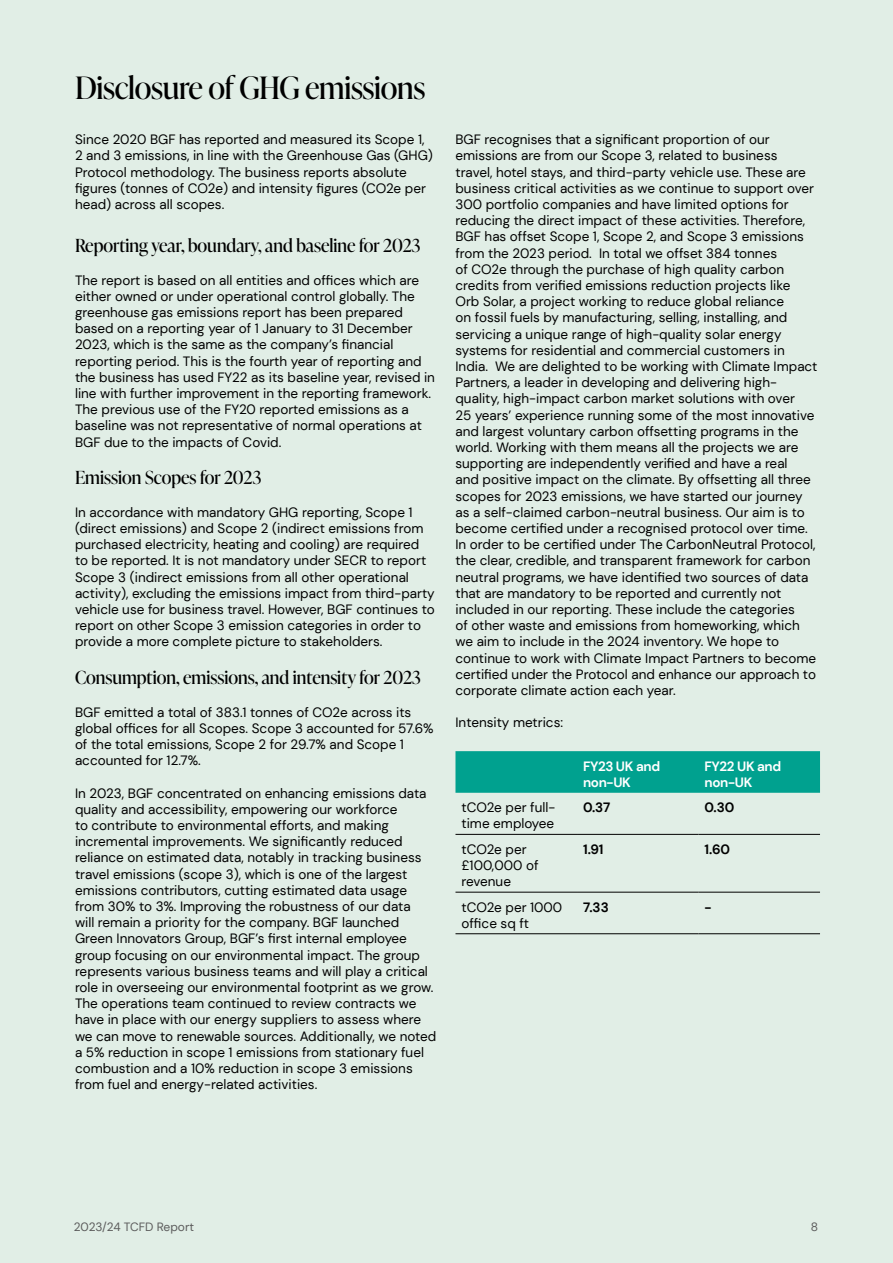
<style>
.page{position:relative;width:893px;height:1263px;background:#e1eee6}
.page>*{position:absolute;margin:0;border:0;box-sizing:border-box;transform-origin:0 0}
.t1{font:30.75px "Ivy Presto Display";letter-spacing:-.01em;color:#000}
.t2{font:18px "Ivy Presto Display";color:#000}
.t3{font:13.5px/16.2px "DM Sans";color:#000}
.t4{font:700 13.5px/16.2px "DM Sans";letter-spacing:-.025em;color:#fff}
.t5{font:700 13.5px "DM Sans";color:#000}
.t6{font:12px "DM Sans";color:#5c5c5c}
</style>
<div class="page">
<div style="left:455px;top:751px;width:365px;height:42px;background:#00a18f"></div>
<hr style="left:455px;top:834px;width:122px;height:1px;background:#000">
<hr style="left:577px;top:834px;width:121px;height:1px;background:#000">
<hr style="left:698px;top:834px;width:122px;height:1px;background:#000">
<hr style="left:455px;top:892px;width:122px;height:1px;background:#000">
<hr style="left:577px;top:892px;width:121px;height:1px;background:#000">
<hr style="left:698px;top:892px;width:122px;height:1px;background:#000">
<hr style="left:455px;top:933px;width:122px;height:1px;background:#000">
<hr style="left:577px;top:933px;width:121px;height:1px;background:#000">
<hr style="left:698px;top:933px;width:122px;height:1px;background:#000">
<h1 class="t1" style="left:75px;top:66px;width:352px">Disclosure of GHG emissions</h1>
<p class="t3" style="left:75px;top:131px;width:359px">Since 2020 BGF has reported and measured its Scope 1, 2 and 3 emissions, in line with the Greenhouse Gas (GHG)<br>Protocol methodology. The business reports absolute figures (tonnes of CO2e) and intensity figures (CO2e per head) across all scopes.</p>
<h2 class="t2" style="left:75px;top:233px;width:347px">Reporting year, boundary, and baseline for 2023</h2>
<p class="t3" style="left:75px;top:272px;width:362px">The report is based on all entities and offices which are either owned or under operational control globally. The greenhouse gas emissions report has been prepared based on a reporting year of 1 January to 31 December 2023, which is the same as the company’s financial reporting period. This is the fourth year of reporting and the business has used FY22 as its baseline year, revised in line with further improvement in the reporting framework.<br>The previous use of the FY20 reported emissions as a baseline was not representative of normal operations at BGF due to the impacts of Covid.</p>
<h2 class="t2" style="left:75px;top:465px;width:188px">Emission Scopes for 2023</h2>
<p class="t3" style="left:75px;top:504px;width:361px">In accordance with mandatory GHG reporting, Scope 1 (direct emissions) and Scope 2 (indirect emissions from purchased electricity, heating and cooling) are required to be reported. It is not mandatory under SECR to report Scope 3 (indirect emissions from all other operational activity), excluding the emissions impact from third-party vehicle use for business travel. However, BGF continues to report on other Scope 3 emission categories in order to provide a more complete picture to stakeholders.</p>
<h2 class="t2" style="left:75px;top:665px;width:347px">Consumption, emissions, and intensity for 2023</h2>
<p class="t3" style="left:75px;top:704px;width:360px">BGF emitted a total of 383.1 tonnes of CO2e across its global offices for all Scopes. Scope 3 accounted for 57.6% of the total emissions, Scope 2 for 29.7% and Scope 1 accounted for 12.7%.</p>
<p class="t3" style="left:75px;top:785px;width:363px">In 2023, BGF concentrated on enhancing emissions data quality and accessibility, empowering our workforce<br>to contribute to environmental efforts, and making incremental improvements. We significantly reduced reliance on estimated data, notably in tracking business travel emissions (scope 3), which is one of the largest emissions contributors, cutting estimated data usage from 30% to 3%. Improving the robustness of our data<br>will remain a priority for the company. BGF launched Green Innovators Group, BGF’s first internal employee group focusing on our environmental impact. The group represents various business teams and will play a critical role in overseeing our environmental footprint as we grow.<br>The operations team continued to review contracts we have in place with our energy suppliers to assess where we can move to renewable sources. Additionally, we noted a 5% reduction in scope 1 emissions from stationary fuel combustion and a 10% reduction in scope 3 emissions from fuel and energy-related activities.</p>
<p class="t3" style="left:455px;top:131px;width:363px">BGF recognises that a significant proportion of our emissions are from our Scope 3, related to business travel, hotel stays, and third-party vehicle use. These are business critical activities as we continue to support over 300 portfolio companies and have limited options for reducing the direct impact of these activities. Therefore, BGF has offset Scope 1, Scope 2, and Scope 3 emissions from the 2023 period. In total we offset 384 tonnes<br>of CO2e through the purchase of high quality carbon credits from verified emissions reduction projects like Orb Solar, a project working to reduce global reliance<br>on fossil fuels by manufacturing, selling, installing, and servicing a unique range of high-quality solar energy systems for residential and commercial customers in India. We are delighted to be working with Climate Impact Partners, a leader in developing and delivering high&shy;quality, high-impact carbon market solutions with over<br>25 years’ experience running some of the most innovative and largest voluntary carbon offsetting programs in the world. Working with them means all the projects we are supporting are independently verified and have a real<br>and positive impact on the climate. By offsetting all three scopes for 2023 emissions, we have started our journey as a self-claimed carbon-neutral business. Our aim is to become certified under a recognised protocol over time.<br>In order to be certified under The CarbonNeutral Protocol, the clear, credible, and transparent framework for carbon neutral programs, we have identified two sources of data that are mandatory to be reported and currently not included in our reporting. These include the categories<br>of other waste and emissions from homeworking, which we aim to include in the 2024 inventory. We hope to continue to work with Climate Impact Partners to become certified under the Protocol and enhance our approach to corporate climate action each year.</p>
<p class="t3" style="left:455px;top:714px;width:109px">Intensity metrics:</p>
<p class="t4" style="left:583px;top:758px;width:79px">FY23 UK and non-UK</p>
<p class="t4" style="left:704px;top:758px;width:78px">FY22 UK and non-UK</p>
<p class="t3" style="left:461px;top:799px;width:95px">tCO2e per full&shy;time employee</p>
<p class="t5" style="left:583px;top:799px;width:29px">0.37</p>
<p class="t5" style="left:704px;top:799px;width:31px">0.30</p>
<p class="t3" style="left:461px;top:841px;width:79px">tCO2e per £100,000 of revenue</p>
<p class="t5" style="left:583px;top:840px;width:22px">1.91</p>
<p class="t5" style="left:704px;top:840px;width:27px">1.60</p>
<p class="t3" style="left:461px;top:899px;width:102px">tCO2e per 1000 office sq ft</p>
<p class="t5" style="left:583px;top:898px;width:27px">7.33</p>
<p class="t5" style="left:704px;top:898px;width:9px">-</p>
<p class="t6" style="left:74px;top:1220px;width:122px">2023/24 TCFD Report</p>
<p class="t6" style="left:811px;top:1220px;width:9px">8</p>
</div>
